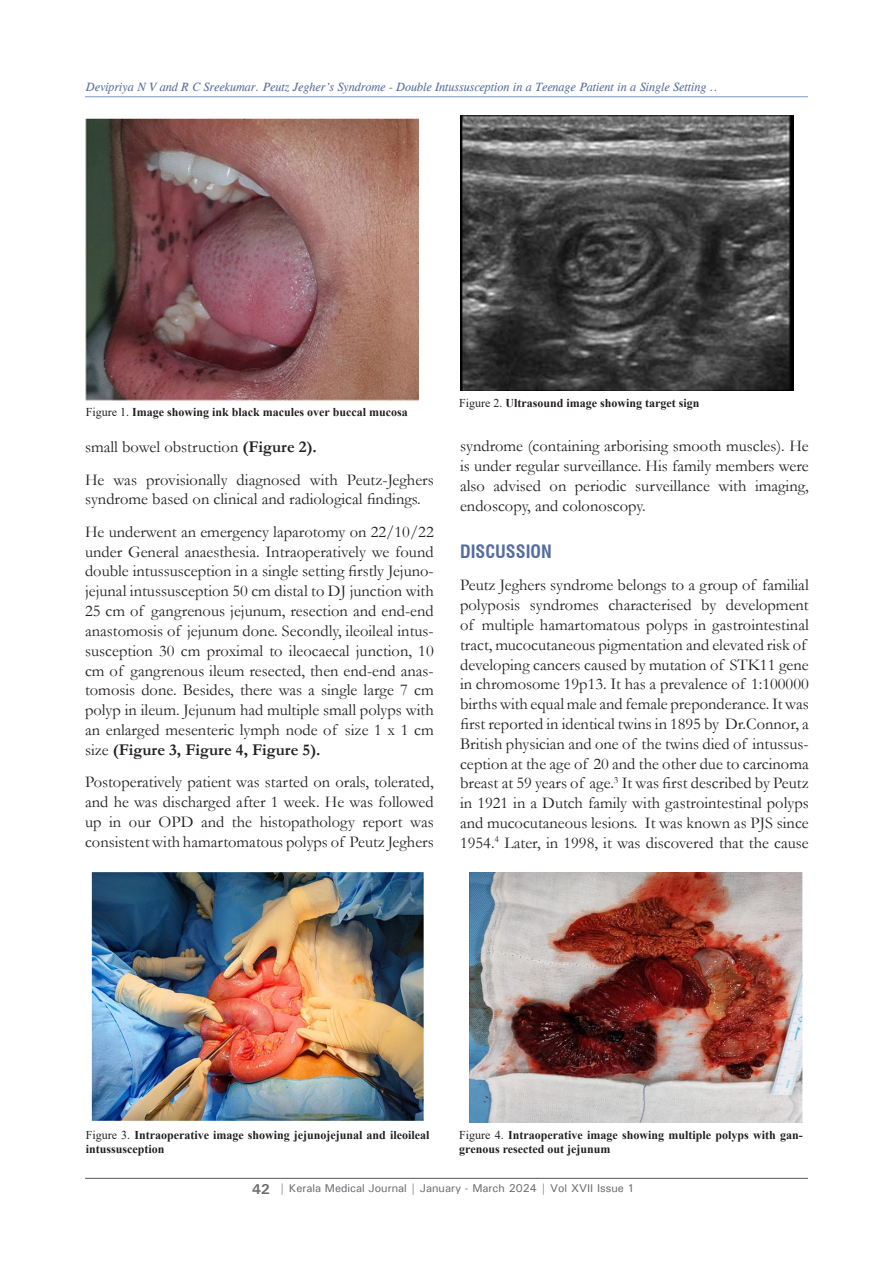
<style>
.page{position:relative;width:893px;height:1263px;background:#fff}
.page>*{position:absolute;margin:0;border:0;box-sizing:border-box;transform-origin:0 0}
.Head_1{font:700 condensed 18px "Swiss 721 BT";color:#566d9e}
.Para_1{font:16.5px/19.8px "Garamond";color:#231f20;text-align:justify}
.Para_1-2{font:700 12px/14.4px "Times New Roman";color:#231f20}
.t1{font:italic 12px "CG Times";color:#566d9e}
.t2{font:500 11.25px "Univers";color:#6c6d70}
.s1{font-weight:400}
.s2{font-weight:700}
.s3{font-weight:700;font-size:14.25px}
</style>
<div class="page">
<hr style="left:85px;top:1178px;width:723px;height:1px;background:#57585a">
<hr style="left:85px;top:96px;width:723px;height:1px;background:#8b9ed0">
<img style="left:86px;top:118px;width:333px;height:283px">
<img style="left:461px;top:116px;width:332px;height:274px">
<img style="left:92px;top:872px;width:332px;height:249px">
<img style="left:470px;top:872px;width:332px;height:250px">
<p class="t1" style="left:86px;top:80px;width:633px">Devipriya N V and R C Sreekumar. Peutz Jegher’s Syndrome - Double Intussusception in a Teenage Patient in a Single Setting ..</p>
<p class="Para_1-2" style="left:86px;top:404px;width:323px"><span class="s1">Figure 1.</span> Image showing ink black macules over buccal mucosa</p>
<p class="Para_1" style="left:85px;top:436px;width:233px">small bowel obstruction <span class="s2">(Figure 2).</span></p>
<p class="Para_1" style="left:85px;top:469px;width:350px">He was provisionally diagnosed with Peutz-Jeghers syndrome based on clinical and radiological findings.</p>
<p class="Para_1" style="left:85px;top:521px;width:350px">He underwent an emergency laparotomy on 22/10/22 under General anaesthesia. Intraoperatively we found double intussusception in a single setting firstly Jejuno&shy;jejunal intussusception 50 cm distal to DJ junction with 25 cm of gangrenous jejunum, resection and end-end anastomosis of jejunum done. Secondly, ileoileal intus&shy;susception 30 cm proximal to ileocaecal junction, 10 cm of gangrenous ileum resected, then end-end anas&shy;tomosis done. Besides, there was a single large 7 cm polyp in ileum. Jejunum had multiple small polyps with an enlarged mesenteric lymph node of size 1 x 1 cm size <span class="s2">(Figure 3, Figure 4, Figure 5).</span></p>
<p class="Para_1" style="left:85px;top:772px;width:350px">Postoperatively patient was started on orals, tolerated, and he was discharged after 1 week. He was followed up in our OPD and the histopathology report was consistent with hamartomatous polyps of Peutz Jeghers</p>
<p class="Para_1-2" style="left:459px;top:396px;width:242px"><span class="s1">Figure 2.</span> Ultrasound image showing target sign</p>
<p class="Para_1" style="left:460px;top:436px;width:350px">syndrome (containing arborising smooth muscles). He is under regular surveillance. His family members were also advised on periodic surveillance with imaging, endoscopy, and colonoscopy.</p>
<p class="Head_1" style="left:460px;top:540px;width:93px">DISCUSSION</p>
<p class="Para_1" style="left:460px;top:575px;width:350px;text-align:left">Peutz Jeghers syndrome belongs to a group of familial polyposis syndromes characterised by development of multiple hamartomatous polyps in gastrointestinal tract, mucocutaneous pigmentation and elevated risk of developing cancers caused by mutation of STK11 gene in chromosome 19p13. It has a prevalence of 1:100000 births with equal male and female preponderance. It was first reported in identical twins in 1895 by Dr.Connor, a British physician and one of the twins died of intussus&shy;ception at the age of 20 and the other due to carcinoma breast at 59 years of age.<sup>3</sup> It was first described by Peutz in 1921 in a Dutch family with gastrointestinal polyps and mucocutaneous lesions. It was known as PJS since 1954.<sup>4</sup> Later, in 1998, it was discovered that the cause</p>
<p class="Para_1-2" style="left:86px;top:1127px;width:345px"><span class="s1">Figure 3.</span> Intraoperative image showing jejunojejunal and ileoileal intussusception</p>
<p class="Para_1-2" style="left:459px;top:1127px;width:345px"><span class="s1">Figure 4.</span> Intraoperative image showing multiple polyps with gan&shy;grenous resected out jejunum</p>
<p class="t2" style="left:252px;top:1181px;width:384px"><span class="s3">42</span> <span class="s2">|</span> Kerala Medical Journal | January - March 2024 | Vol XVII Issue 1</p>
</div>
